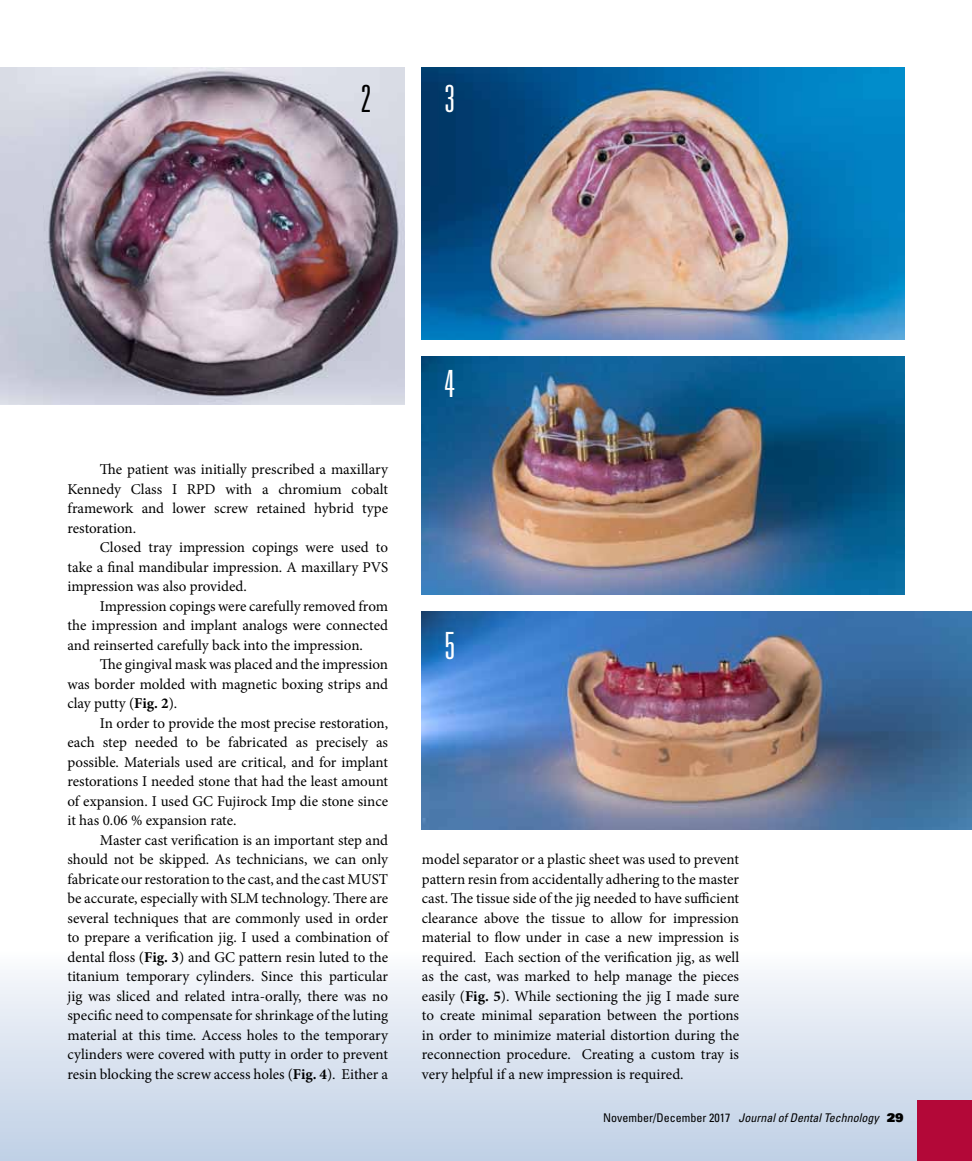
<style>
.page{position:relative;width:972px;height:1161px;background:#fff}
.page>*{position:absolute;margin:0;border:0;box-sizing:border-box;transform-origin:0 0}
.t1{font:300 ultra-condensed 37.5px "Univers LT Std";color:#fff}
.t2{font:300 ultra-condensed 37.5px "Univers LT Std";color:#000}
.t3{font:15px/19.5px "Minion Pro";color:#000;text-align:justify}
.t4{font:italic condensed 12px "Univers LT Std";color:#000}
.s1{font-weight:700}
.s2{font-style:normal}
.s3{font-family:"Univers LT Std X Black";font-style:normal;font-stretch:normal}
</style>
<div class="page">
<div style="left:0;top:913px;width:972px;height:248px;background:linear-gradient(to bottom,#fff,#bfcfe5)"></div>
<div style="left:918px;top:1101px;width:54px;height:60px;background:#b30838"></div>
<img style="left:0;top:68px;width:405px;height:337px">
<img style="left:422px;top:67px;width:482px;height:273px">
<img style="left:422px;top:357px;width:482px;height:238px">
<img style="left:422px;top:612px;width:550px;height:218px">
<h1 class="t2" style="left:361px;top:79px;width:12px">2</h1>
<h1 class="t1" style="left:445px;top:79px;width:12px">3</h1>
<p class="t3" style="left:68px;top:460px;width:322px;text-indent:32px">The patient was initially prescribed a maxillary Kennedy Class I RPD with a chromium cobalt framework and lower screw retained hybrid type restoration.</p>
<p class="t3" style="left:68px;top:538px;width:322px;text-indent:32px">Closed tray impression copings were used to take a final mandibular impression. A maxillary PVS impression was also provided.</p>
<p class="t3" style="left:68px;top:596px;width:322px;text-indent:32px">Impression copings were carefully removed from the impression and implant analogs were connected and reinserted carefully back into the impression.</p>
<p class="t3" style="left:68px;top:655px;width:322px;text-indent:32px">The gingival mask was placed and the impression was border molded with magnetic boxing strips and clay putty (<span class="s1">Fig. 2</span>).</p>
<p class="t3" style="left:68px;top:713px;width:322px;text-indent:32px">In order to provide the most precise restoration, each step needed to be fabricated as precisely as possible. Materials used are critical, and for implant restorations I needed stone that had the least amount of expansion. I used GC Fujirock Imp die stone since it has 0.06 % expansion rate.</p>
<p class="t3" style="left:68px;top:830px;width:322px;text-indent:32px">Master cast verification is an important step and should not be skipped. As technicians, we can only fabricate our restoration to the cast, and the cast MUST be accurate, especially with SLM technology. There are several techniques that are commonly used in order to prepare a verification jig. I used a combination of dental floss (<span class="s1">Fig. 3</span>) and GC pattern resin luted to the titanium temporary cylinders. Since this particular jig was sliced and related intra-orally, there was no specific need to compensate for shrinkage of the luting material at this time. Access holes to the temporary cylinders were covered with putty in order to prevent resin blocking the screw access holes (<span class="s1">Fig. 4</span>). Either a</p>
<h1 class="t1" style="left:445px;top:364px;width:12px">4</h1>
<h1 class="t1" style="left:445px;top:626px;width:12px">5</h1>
<p class="t3" style="left:422px;top:850px;width:319px">model separator or a plastic sheet was used to prevent pattern resin from accidentally adhering to the master cast. The tissue side of the jig needed to have sufficient clearance above the tissue to allow for impression material to flow under in case a new impression is required. Each section of the verification jig, as well as the cast, was marked to help manage the pieces easily (<span class="s1">Fig. 5</span>). While sectioning the jig I made sure to create minimal separation between the portions in order to minimize material distortion during the reconnection procedure. Creating a custom tray is very helpful if a new impression is required.</p>
<p class="t4" style="left:603px;top:1111px;width:302px"><span class="s2">November/December 2017</span> Journal of Dental Technology <span class="s3">29</span></p>
</div>
